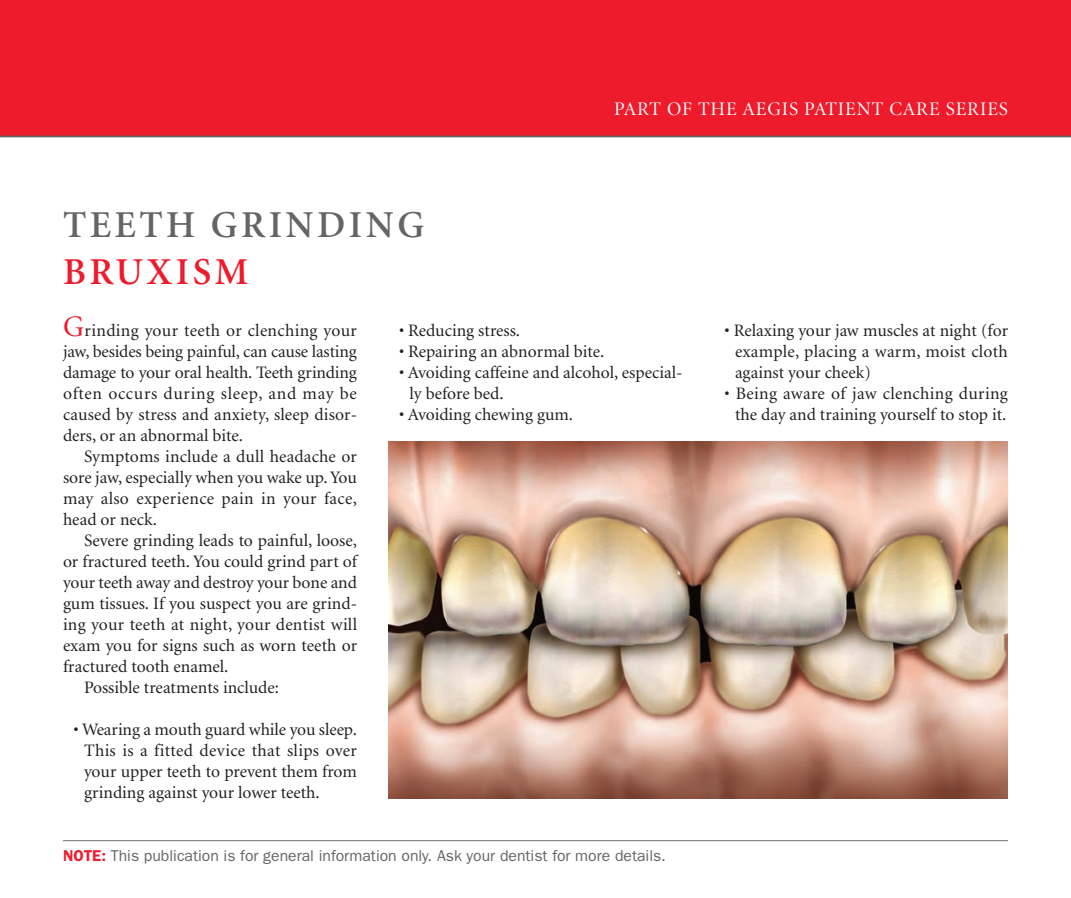
<style>
.page{position:relative;width:1071px;height:898px;background:#fff}
.page>*{position:absolute;margin:0;border:0;box-sizing:border-box;transform-origin:0 0}
.t1{font:600 37.98px "Minion";letter-spacing:.09em;color:#656568}
.t2{font:600 37.98px "Minion";letter-spacing:.09em;color:#ee1b2d}
.t3{font:19.25px "Minion Display";letter-spacing:.045em;color:#fff}
.t4{font:17.5px/21px "Minion";color:#231f20;text-align:justify}
.t5{font:15.75px "Franklin Gothic";color:#656568}
.s1{font-size:29.75px;color:#ee1b2d}
.s2{font-weight:600;color:#ee1b2d}
</style>
<div class="page">
<div style="left:0;top:0;width:1071px;height:136px;background:#ee1b2d"></div>
<hr style="left:0;top:136px;width:1071px;height:1px;background:#656568">
<hr style="left:63px;top:840px;width:945px;height:1px;background:#6c6d70">
<img style="left:388px;top:441px;width:620px;height:357px">
<h1 class="t1" style="left:63px;top:210px;width:362px">TEETH GRINDING</h1>
<h1 class="t2" style="left:63px;top:257px;width:187px">BRUXISM</h1>
<p class="t3" style="left:614px;top:101px;width:395px">PART OF THE AEGIS PATIENT CARE SERIES</p>
<p class="t4" style="left:63px;top:321px;width:296px"><span class="s1">G</span>rinding your teeth or clenching your jaw, besides being painful, can cause lasting damage to your oral health. Teeth grinding often occurs during sleep, and may be caused by stress and anxiety, sleep disor&shy;ders, or an abnormal bite.</p>
<p class="t4" style="left:63px;top:447px;width:296px;text-indent:21px">Symptoms include a dull headache or sore jaw, especially when you wake up. You may also experience pain in your face, head or neck.</p>
<p class="t4" style="left:84px;top:531px;width:275px">Severe grinding leads to painful, loose,</p>
<p class="t4" style="left:63px;top:552px;width:296px">or fractured teeth. You could grind part of</p>
<p class="t4" style="left:63px;top:573px;width:295px">your teeth away and destroy your bone and</p>
<p class="t4" style="left:63px;top:594px;width:296px">gum tissues. If you suspect you are grind-</p>
<p class="t4" style="left:63px;top:615px;width:296px">ing your teeth at night, your dentist will</p>
<p class="t4" style="left:63px;top:636px;width:296px">exam you for signs such as worn teeth or</p>
<p class="t4" style="left:63px;top:657px;width:167px">fractured tooth enamel.</p>
<p class="t4" style="left:84px;top:678px;width:196px">Possible treatments include:</p>
<p class="t4" style="left:84px;top:720px;width:274px;text-indent:-10px">• Wearing a mouth guard while you sleep.<br>This is a fitted device that slips over your upper teeth to prevent them from grinding against your lower teeth.</p>
<p class="t4" style="left:399px;top:321px;width:123px">• Reducing stress.</p>
<p class="t4" style="left:399px;top:342px;width:207px">• Repairing an abnormal bite.</p>
<p class="t4" style="left:410px;top:363px;width:275px;text-indent:-10px">• Avoiding caffeine and alcohol, especial&shy;ly before bed.</p>
<p class="t4" style="left:399px;top:405px;width:176px">• Avoiding chewing gum.</p>
<p class="t5" style="left:63px;top:850px;width:605px"><span class="s2">NOTE:</span> This publication is for general information only. Ask your dentist for more details.</p>
<p class="t4" style="left:735px;top:321px;width:275px;text-indent:-10px">• Relaxing your jaw muscles at night (for example, placing a warm, moist cloth against your cheek)</p>
<p class="t4" style="left:725px;top:384px;width:285px;text-align:center">• Being aware of jaw clenching during the day and training yourself to stop it.</p>
</div>
